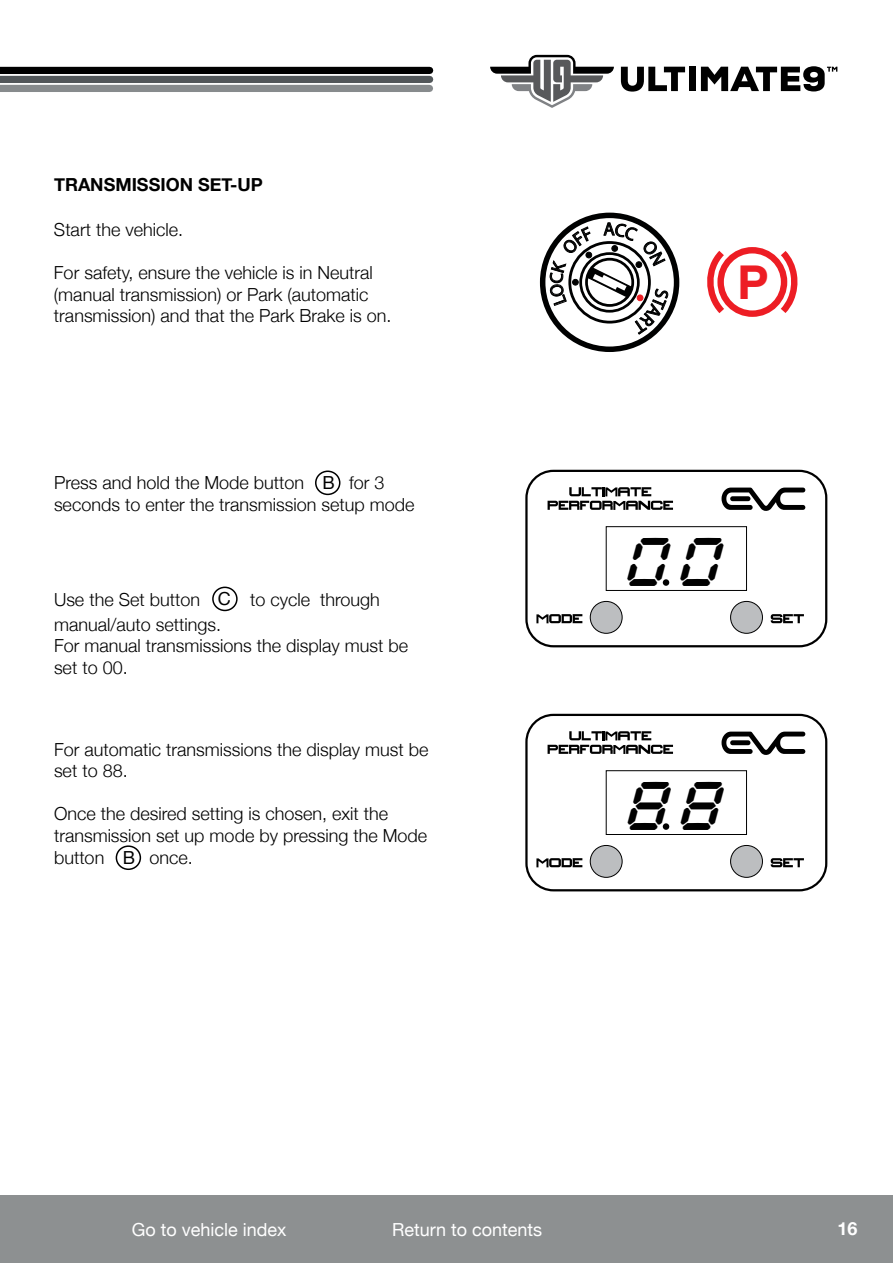
<style>
.page{position:relative;width:893px;height:1263px;background:#fff}
.page>*{position:absolute;margin:0;border:0;box-sizing:border-box;transform-origin:0 0}
.t1{font:48.75px "Digital Play Italic St";color:#010101}
.t2{font:300 18px/21.6px "Helvetica Neue";color:#000}
.t3{font:18px "Helvetica Neue";color:#fff}
.t4{font:700 18px "Helvetica Neue";color:#000}
.t5{font:18px "Helvetica Neue";color:#000}
.t6{font:700 18px "Helvetica Neue";color:#fff}
</style>
<div class="page">
<div style="left:0;top:1196px;width:893px;height:67px;background:#8d9091"></div>
<div style="left:0;top:67px;width:430px;height:7px;background:#000"></div>
<div style="left:0;top:85px;width:429px;height:7px;background:#878b8d"></div>
<div style="left:0;top:76px;width:430px;height:7px;background:#52575a"></div>
<svg style="left:490px;top:55px;width:124px;height:53px"></svg>
<svg style="left:621px;top:67px;width:64px;height:25px"></svg>
<div style="left:689px;top:67px;width:7px;height:24px;background:#000"></div>
<svg style="left:701px;top:66px;width:136px;height:25px"></svg>
<div style="left:540px;top:213px;width:139px;height:139px;border:5px solid #000101;border-radius:50%"></div>
<div style="left:315px;top:470px;width:25px;height:25px;border:2px solid #000;border-radius:50%"></div>
<div style="left:212px;top:587px;width:26px;height:24px;border:2px solid #000;border-radius:50%"></div>
<div style="left:525px;top:470px;width:302px;height:177px;border:2px solid #000;border-radius:27px"></div>
<div style="left:606px;top:526px;width:141px;height:65px;border:1px solid #000"></div>
<div style="left:590px;top:601px;width:32px;height:32px;background:#bcbec0;border-radius:50%"></div>
<div style="left:590px;top:601px;width:32px;height:33px;border:1px solid #000;border-radius:50%"></div>
<div style="left:731px;top:601px;width:31px;height:32px;background:#bcbec0;border-radius:50%"></div>
<div style="left:730px;top:601px;width:33px;height:33px;border:1px solid #000;border-radius:50%"></div>
<svg style="left:721px;top:488px;width:84px;height:23px"></svg>
<svg style="left:536px;top:614px;width:46px;height:9px"></svg>
<svg style="left:771px;top:614px;width:33px;height:9px"></svg>
<svg style="left:548px;top:487px;width:125px;height:23px"></svg>
<div style="left:663px;top:579px;width:6px;height:7px;background:#010101;border-radius:50%"></div>
<div style="left:525px;top:714px;width:302px;height:177px;border:2px solid #000;border-radius:27px"></div>
<div style="left:606px;top:770px;width:141px;height:65px;border:1px solid #000"></div>
<div style="left:590px;top:845px;width:32px;height:32px;background:#bcbec0;border-radius:50%"></div>
<div style="left:590px;top:845px;width:32px;height:33px;border:1px solid #000;border-radius:50%"></div>
<div style="left:731px;top:845px;width:31px;height:32px;background:#bcbec0;border-radius:50%"></div>
<div style="left:730px;top:845px;width:33px;height:33px;border:1px solid #000;border-radius:50%"></div>
<svg style="left:721px;top:732px;width:84px;height:23px"></svg>
<svg style="left:536px;top:858px;width:46px;height:9px"></svg>
<svg style="left:771px;top:858px;width:33px;height:9px"></svg>
<svg style="left:548px;top:731px;width:125px;height:23px"></svg>
<div style="left:663px;top:823px;width:6px;height:7px;background:#010101;border-radius:50%"></div>
<div style="left:116px;top:845px;width:25px;height:25px;border:2px solid #000;border-radius:50%"></div>
<svg style="left:707px;top:247px;width:91px;height:70px"></svg>
<svg style="left:550px;top:223px;width:119px;height:111px"></svg>
<p class="t4" style="left:54px;top:171px;width:210px">TRANSMISSION SET-UP</p>
<p class="t2" style="left:54px;top:217px;width:131px">Start the vehicle.</p>
<p class="t2" style="left:54px;top:261px;width:339px">For safety, ensure the vehicle is in Neutral (manual transmission) or Park (automatic transmission) and that the Park Brake is on.</p>
<p class="t5" style="left:322px;top:470px;width:14px">B</p>
<p class="t2" style="left:54px;top:471px;width:362px;text-indent:295px">for 3 seconds to enter the transmission setup mode</p>
<p class="t2" style="left:54px;top:471px;width:252px">Press and hold the Mode button</p>
<p class="t5" style="left:218px;top:586px;width:14px">C</p>
<p class="t2" style="left:54px;top:587px;width:148px">Use the Set button</p>
<p class="t2" style="left:250px;top:587px;width:131px">to cycle through</p>
<p class="t2" style="left:54px;top:612px;width:355px">manual/auto settings.<br>For manual transmissions the display must be set to 00.</p>
<p class="t2" style="left:54px;top:737px;width:376px">For automatic transmissions the display must be set to 88.</p>
<p class="t2" style="left:54px;top:802px;width:375px">Once the desired setting is chosen, exit the transmission set up mode by pressing the Mode button</p>
<p class="t5" style="left:123px;top:845px;width:14px">B</p>
<p class="t2" style="left:149px;top:845px;width:45px">once.</p>
<h1 class="t1" style="left:625px;top:540px;width:93px">0 0</h1>
<h1 class="t1" style="left:626px;top:784px;width:93px">8 8</h1>
<p class="t3" style="left:132px;top:1217px;width:156px">Go to vehicle index</p>
<p class="t3" style="left:392px;top:1217px;width:152px">Return to contents</p>
<p class="t6" style="left:837px;top:1214px;width:22px">16</p>
</div>
